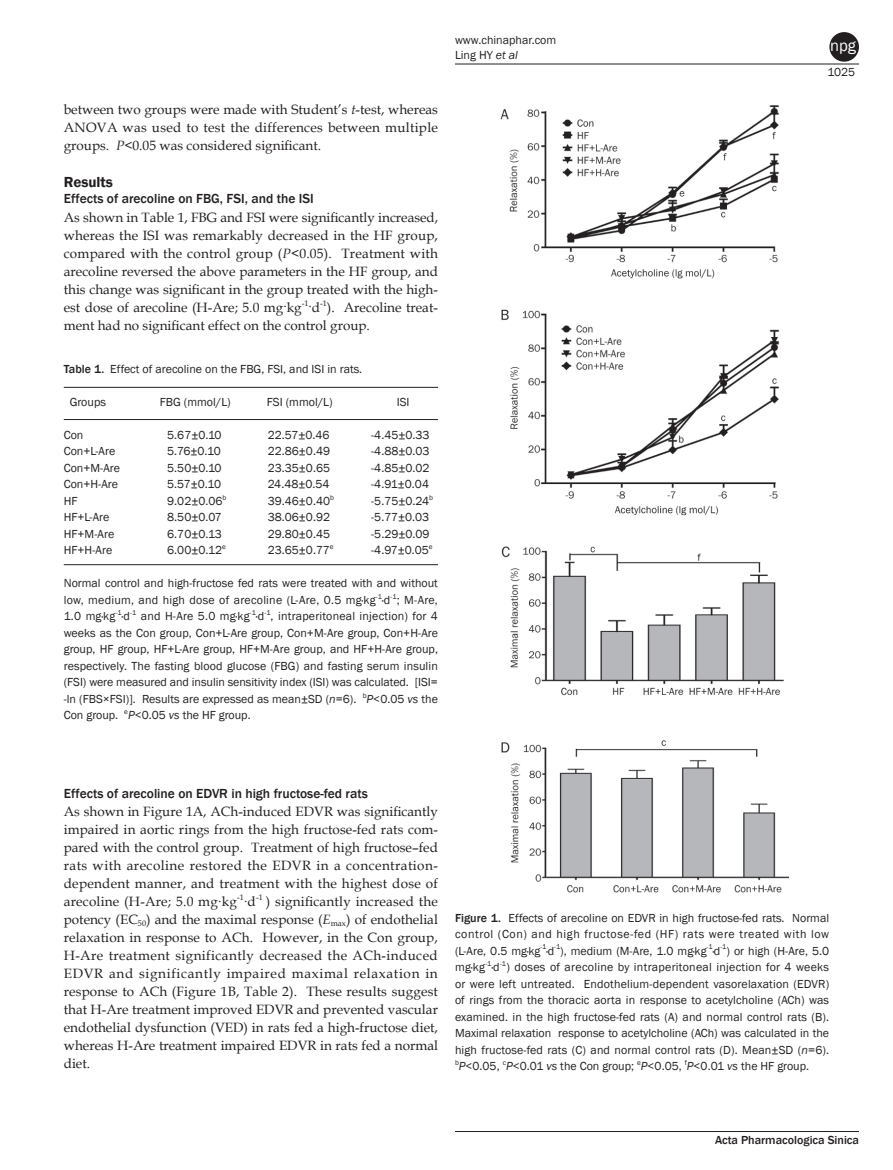
<style>
.page{position:relative;width:893px;height:1170px;background:#fff}
.page>*{position:absolute;margin:0;border:0;box-sizing:border-box;transform-origin:0 0}
.t1{font:16.5px "Franklin Gothic Book 2";color:#fff}
.t2{font:600 15px "Franklin Gothic";color:#231f20}
.t3{font:13.5px/18px "Book Antiqua";color:#231f20;text-align:justify}
.t4{font:13.5px "Book Antiqua 2";color:#231f20}
.t5{font:13.5px/18px "Book Antiqua";letter-spacing:.02em;color:#231f20}
.t6{font:500 13.5px "Franklin Gothic";color:#231f20}
.t7{font:12px/16.5px "Franklin Gothic Book 2";color:#231f20;text-align:justify}
.t8{font:500 12px "Franklin Gothic";color:#231f20}
.s1{font-style:italic}
.s2{font-family:"Book Antiqua"}
.s3{font-family:"Book Antiqua";font-style:italic}
.s4{font-family:"Times New Roman"}
.s5{font-family:"Franklin Gothic";font-weight:500}
.s6{font-family:"Franklin Gothic";font-style:italic}
</style>
<div class="page">
<hr style="left:455px;top:64px;width:404px;height:1px;background:#231f20">
<hr style="left:455px;top:1131px;width:404px;height:1px;background:#231f20">
<div style="left:829px;top:32px;width:30px;height:30px;background:#231f20;border-radius:50%"></div>
<img style="left:500px;top:105px;width:289px;height:788px">
<hr style="left:64px;top:387px;width:374px;height:1px;background:#231f20">
<hr style="left:64px;top:419px;width:374px;height:1px;background:#231f20">
<hr style="left:64px;top:564px;width:374px;height:1px;background:#231f20">
<p class="t5" style="left:64px;top:100px;width:376px">between two groups were made with Student’s <span class="s1">t</span>-test, whereas<br>ANOVA was used to test the differences between multiple</p>
<p class="t4" style="left:64px;top:135px;width:259px"><span class="s2">groups.</span> <span class="s3">P</span>&lt;0.05 was considered significant.</p>
<p class="t2" style="left:64px;top:172px;width:51px">Results</p>
<p class="t6" style="left:64px;top:190px;width:251px">Effects of arecoline on FBG, FSI, and the ISI</p>
<p class="t4" style="left:64px;top:207px;width:376px">As shown in Table 1, FBG and FSI were significantly increased,</p>
<p class="t3" style="left:64px;top:226px;width:376px">whereas the ISI was remarkably decreased in the HF group, compared with the control group (<span class="s1">P</span>&lt;0.05). Treatment with arecoline reversed the above parameters in the HF group, and</p>
<p class="t4" style="left:64px;top:279px;width:376px">this change was significant in the group treated with the high<span class="s2">-</span></p>
<p class="t3" style="left:64px;top:298px;width:376px">est dose of arecoline (H-Are; 5.0 mg<span class="s4">·</span>kg<sup>-1</sup><span class="s4">·</span>d<sup>-1</sup>). Arecoline treat-</p>
<p class="t4" style="left:64px;top:315px;width:308px">ment had no significant effect on the control group.</p>
<p class="t7" style="left:64px;top:360px;width:300px"><span class="s5">Table 1.</span> Effect of arecoline on the FBG, FSI, and ISI in rats.</p>
<p class="t7" style="left:70px;top:393px;width:38px">Groups</p>
<p class="t7" style="left:160px;top:393px;width:73px">FBG (mmol/L)</p>
<p class="t7" style="left:267px;top:393px;width:67px">FSI (mmol/L)</p>
<p class="t7" style="left:397px;top:393px;width:14px">ISI</p>
<p class="t7" style="left:64px;top:426px;width:21px">Con</p>
<p class="t7" style="left:167px;top:426px;width:56px">5.67±0.10</p>
<p class="t7" style="left:268px;top:426px;width:63px">22.57±0.46</p>
<p class="t7" style="left:371px;top:426px;width:60px">-4.45±0.33</p>
<p class="t7" style="left:64px;top:443px;width:53px">Con+L-Are</p>
<p class="t7" style="left:167px;top:443px;width:55px">5.76±0.10</p>
<p class="t7" style="left:268px;top:443px;width:64px">22.86±0.49</p>
<p class="t7" style="left:371px;top:443px;width:60px">-4.88±0.03</p>
<p class="t7" style="left:64px;top:459px;width:58px">Con+M-Are</p>
<p class="t7" style="left:167px;top:459px;width:56px">5.50±0.10</p>
<p class="t7" style="left:268px;top:459px;width:64px">23.35±0.65</p>
<p class="t7" style="left:371px;top:459px;width:60px">-4.85±0.02</p>
<p class="t7" style="left:64px;top:476px;width:56px">Con+H-Are</p>
<p class="t7" style="left:167px;top:476px;width:55px">5.57±0.10</p>
<p class="t7" style="left:268px;top:476px;width:63px">24.48±0.54</p>
<p class="t7" style="left:371px;top:476px;width:59px">-4.91±0.04</p>
<p class="t7" style="left:64px;top:492px;width:15px">HF</p>
<p class="t7" style="left:167px;top:492px;width:61px">9.02±0.06<sup>b</sup></p>
<p class="t7" style="left:268px;top:492px;width:68px">39.46±0.40<sup>b</sup></p>
<p class="t7" style="left:371px;top:492px;width:63px">-5.75±0.24<sup>b</sup></p>
<p class="t7" style="left:64px;top:509px;width:47px">HF+L-Are</p>
<p class="t7" style="left:167px;top:509px;width:56px">8.50±0.07</p>
<p class="t7" style="left:268px;top:509px;width:64px">38.06±0.92</p>
<p class="t7" style="left:371px;top:509px;width:59px">-5.77±0.03</p>
<p class="t7" style="left:64px;top:525px;width:52px">HF+M-Are</p>
<p class="t7" style="left:167px;top:525px;width:56px">6.70±0.13</p>
<p class="t7" style="left:268px;top:525px;width:64px">29.80±0.45</p>
<p class="t7" style="left:371px;top:525px;width:60px">-5.29±0.09</p>
<p class="t7" style="left:64px;top:542px;width:50px">HF+H-Are</p>
<p class="t7" style="left:167px;top:542px;width:60px">6.00±0.12<sup>e</sup></p>
<p class="t7" style="left:268px;top:542px;width:67px">23.65±0.77<sup>e</sup></p>
<p class="t7" style="left:371px;top:542px;width:63px">-4.97±0.05<sup>e</sup></p>
<p class="t7" style="left:64px;top:575px;width:376px">Normal control and high-fructose fed rats were treated with and without low, medium, and high dose of arecoline (L-Are, 0.5 mg·kg<sup>-1</sup>·d<sup>-1</sup>; M-Are, 1.0 mg·kg<sup>-1</sup>·d<sup>-1</sup> and H-Are 5.0 mg·kg<sup>-1</sup>·d<sup>-1</sup>, intraperitoneal injection) for 4 weeks as the Con group, Con+L-Are group, Con+M-Are group, Con+H-Are group, HF group, HF+L-Are group, HF+M-Are group, and HF+H-Are group, respectively. The fasting blood glucose (FBG) and fasting serum insulin (FSI) were measured and insulin sensitivity index (ISI) was calculated. [ISI= -ln (FBS×FSI)]. Results are expressed as mean±SD (<span class="s6">n</span>=6). <sup>b</sup><span class="s6">P</span>&lt;0.05 <span class="s6">vs</span> the Con group. <sup>e</sup><span class="s6">P</span>&lt;0.05 <span class="s6">vs</span> the HF group.</p>
<p class="t7" style="left:455px;top:32px;width:103px;line-height:15px">www.chinaphar.com<br>Ling HY <span class="s6">et al</span></p>
<h1 class="t1" style="left:830px;top:35px;width:27px">npg</h1>
<p class="t7" style="left:827px;top:64px;width:29px">1025</p>
<p class="t6" style="left:64px;top:784px;width:306px">Effects of arecoline on EDVR in high fructose-fed rats</p>
<p class="t4" style="left:64px;top:801px;width:376px">As shown in Figure 1A, ACh-induced EDVR was significantly</p>
<p class="t3" style="left:64px;top:820px;width:376px">impaired in aortic rings from the high fructose-fed rats com&shy;pared with the control group. Treatment of high fructose–fed rats with arecoline restored the EDVR in a concentration&shy;dependent manner, and treatment with the highest dose of</p>
<p class="t4" style="left:64px;top:891px;width:376px"><span class="s2">arecoline (H-Are; 5.0 mg</span><span class="s4">·</span><span class="s2">kg</span><sup>-1</sup><span class="s4">·</span><span class="s2">d</span><sup>-1</sup> ) significantly increased the</p>
<p class="t3" style="left:64px;top:910px;width:376px">potency (EC<sub>50</sub>) and the maximal response (<span class="s1">E</span><sub>max</sub>) of endothelial relaxation in response to ACh. However, in the Con group, H-Are treatment significantly decreased the ACh-induced EDVR and significantly impaired maximal relaxation in response to ACh (Figure 1B, Table 2). These results suggest that H-Are treatment improved EDVR and prevented vascular endothelial dysfunction (VED) in rats fed a high-fructose diet, whereas H-Are treatment impaired EDVR in rats fed a normal diet.</p>
<p class="t7" style="left:455px;top:909px;width:376px"><span class="s5">Figure 1.</span> Effects of arecoline on EDVR in high fructose-fed rats. Normal control (Con) and high fructose-fed (HF) rats were treated with low (L-Are, 0.5 mg·kg<sup>-1</sup>·d<sup>-1</sup>), medium (M-Are, 1.0 mg·kg<sup>-1</sup>·d<sup>-1</sup>) or high (H-Are, 5.0 mg·kg<sup>-1</sup>·d<sup>-1</sup>) doses of arecoline by intraperitoneal injection for 4 weeks or were left untreated. Endothelium-dependent vasorelaxation (EDVR) of rings from the thoracic aorta in response to acetylcholine (ACh) was examined. in the high fructose-fed rats (A) and normal control rats (B).<br>Maximal relaxation response to acetylcholine (ACh) was calculated in the high fructose-fed rats (C) and normal control rats (D). Mean±SD (<span class="s6">n</span>=6). <sup>b</sup><span class="s6">P</span>&lt;0.05, <sup>c</sup><span class="s6">P</span>&lt;0.01 <span class="s6">vs</span> the Con group; <sup>e</sup><span class="s6">P</span>&lt;0.05, <sup>f</sup><span class="s6">P</span>&lt;0.01 <span class="s6">vs</span> the HF group.</p>
<p class="t8" style="left:715px;top:1132px;width:145px">Acta Pharmacologica Sinica</p>
</div>
